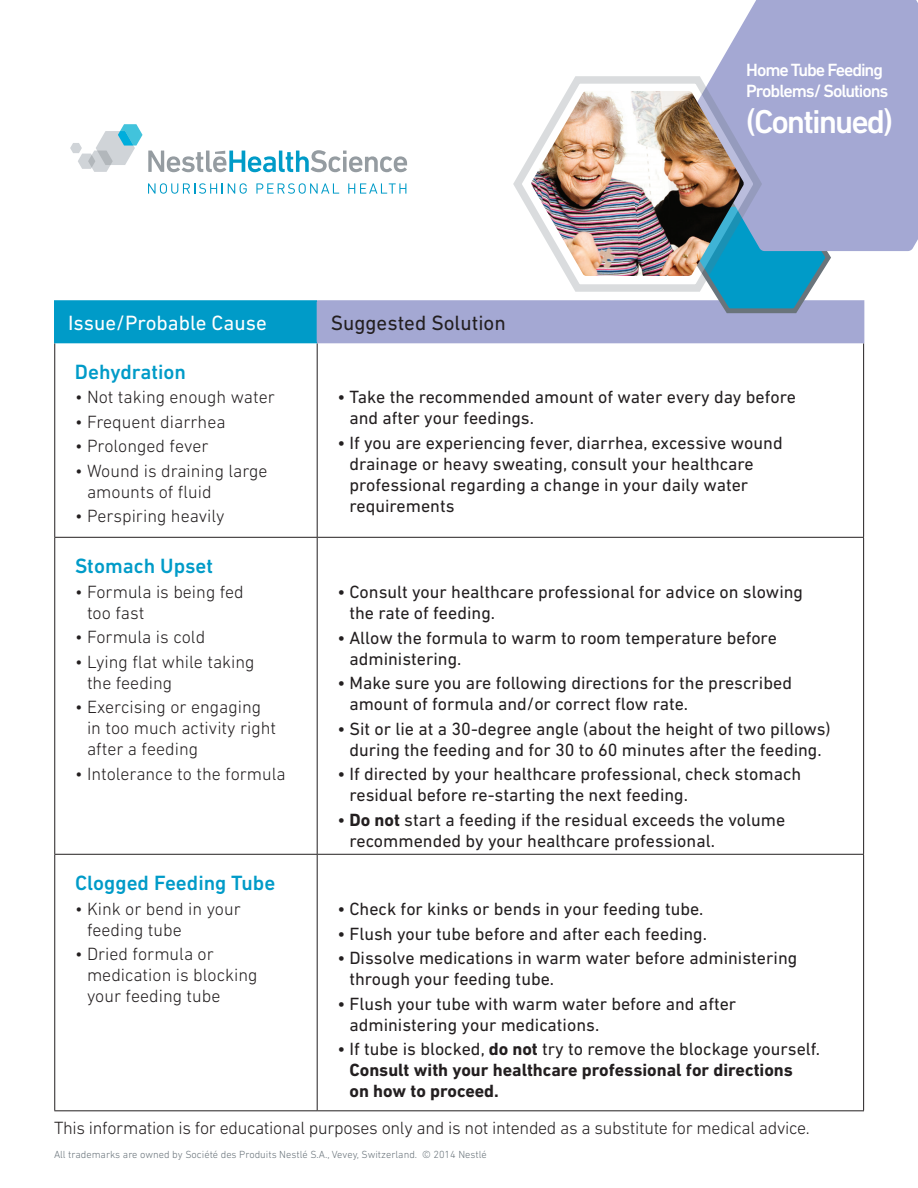
<style>
.page{position:relative;width:918px;height:1188px;background:#fff}
.page>*{position:absolute;margin:0;border:0;box-sizing:border-box;transform-origin:0 0}
.t1{font:500 33.6px "DIN Next LT Pro";letter-spacing:-.06em;color:#fff}
.t2{font:500 21px "DIN Next LT Pro";color:#009bc8}
.t3{font:21px "DIN Next LT Pro";color:#fff}
.t4{font:21px "DIN Next LT Pro";color:#231f20}
.t5{font:18px/21px "DIN Next LT Pro";color:#231f20}
.t6{font:300 18px/21px "DIN Next LT Pro";color:#231f20}
.t7{font:700 18px/21px "DIN Next LT Pro";color:#231f20}
.t8{font:300 18px "DIN Next LT Pro";letter-spacing:-.02em;color:#231f20}
.t9{font:500 18px/21px "DIN Next LT Pro";letter-spacing:-.06em;color:#fff}
.t10{font:300 10.5px "DIN Next LT Pro";color:#6a747b}
.s1{font-weight:700}
.s2{font-weight:400}
</style>
<div class="page">
<div style="left:55px;top:301px;width:262px;height:42px;background:#009bc8"></div>
<div style="left:317px;top:301px;width:547px;height:42px;background:#a4a8d3"></div>
<hr style="left:54px;top:343px;width:1px;height:194px;background:#231f20">
<hr style="left:317px;top:343px;width:1px;height:194px;background:#231f20">
<hr style="left:863px;top:343px;width:1px;height:194px;background:#231f20">
<hr style="left:54px;top:537px;width:263px;height:1px;background:#231f20">
<hr style="left:54px;top:538px;width:1px;height:316px;background:#231f20">
<hr style="left:317px;top:537px;width:547px;height:1px;background:#231f20">
<hr style="left:317px;top:538px;width:1px;height:316px;background:#231f20">
<hr style="left:863px;top:538px;width:1px;height:316px;background:#231f20">
<hr style="left:54px;top:854px;width:263px;height:1px;background:#231f20">
<hr style="left:54px;top:855px;width:1px;height:255px;background:#231f20">
<hr style="left:317px;top:854px;width:547px;height:1px;background:#231f20">
<hr style="left:317px;top:855px;width:1px;height:255px;background:#231f20">
<hr style="left:863px;top:855px;width:1px;height:255px;background:#231f20">
<hr style="left:54px;top:1110px;width:263px;height:1px;background:#231f20">
<hr style="left:317px;top:1110px;width:547px;height:1px;background:#231f20">
<hr style="left:54px;top:300px;width:263px;height:2px;background:#009bc8">
<hr style="left:54px;top:302px;width:2px;height:40px;background:#009bc8">
<hr style="left:54px;top:342px;width:263px;height:1px;background:#009bc8">
<hr style="left:317px;top:300px;width:547px;height:2px;background:#a4a8d3">
<svg style="left:689px;top:251px;width:145px;height:63px"></svg>
<div style="left:713px;top:0;width:205px;height:251px;background:#a4a8d3"></div>
<svg style="left:513px;top:75px;width:251px;height:218px"></svg>
<img style="left:531px;top:91px;width:213px;height:185px">
<svg style="left:148px;top:150px;width:259px;height:22px"></svg>
<svg style="left:70px;top:124px;width:72px;height:48px"></svg>
<svg style="left:148px;top:183px;width:99px;height:11px"></svg>
<svg style="left:256px;top:183px;width:83px;height:11px"></svg>
<svg style="left:348px;top:183px;width:58px;height:11px"></svg>
<p class="t9" style="left:746px;top:59px;width:144px">Home Tube Feeding<br>Problems/ Solutions</p>
<h1 class="t1" style="left:746px;top:102px;width:148px">(Continued)</h1>
<p class="t3" style="left:68px;top:310px;width:200px">Issue/Probable Cause</p>
<p class="t4" style="left:331px;top:310px;width:177px">Suggested Solution</p>
<p class="t2" style="left:75px;top:359px;width:113px">Dehydration</p>
<p class="t6" style="left:75px;top:386px;width:201px">• Not taking enough water</p>
<p class="t6" style="left:75px;top:411px;width:152px">• Frequent diarrhea</p>
<p class="t6" style="left:75px;top:435px;width:135px">• Prolonged fever</p>
<p class="t6" style="left:87px;top:460px;width:182px;text-indent:-12px">• Wound is draining large amounts of fluid</p>
<p class="t6" style="left:75px;top:505px;width:151px">• Perspiring heavily</p>
<p class="t5" style="left:349px;top:387px;width:448px;text-indent:-12px">• Take the recommended amount of water every day before and after your feedings.</p>
<p class="t5" style="left:349px;top:432px;width:435px;text-indent:-12px">• If you are experiencing fever, diarrhea, excessive wound drainage or heavy sweating, consult your healthcare professional regarding a change in your daily water requirements</p>
<p class="t2" style="left:75px;top:554px;width:140px">Stomach Upset</p>
<p class="t6" style="left:87px;top:581px;width:158px;text-indent:-12px">• Formula is being fed too fast</p>
<p class="t6" style="left:75px;top:627px;width:132px">• Formula is cold</p>
<p class="t6" style="left:87px;top:651px;width:169px;text-indent:-12px">• Lying flat while taking the feeding</p>
<p class="t6" style="left:87px;top:697px;width:191px;text-indent:-12px">• Exercising or engaging in too much activity right after a feeding</p>
<p class="t6" style="left:75px;top:763px;width:212px">• Intolerance to the formula</p>
<p class="t2" style="left:75px;top:871px;width:202px">Clogged Feeding Tube</p>
<p class="t6" style="left:87px;top:898px;width:155px;text-indent:-12px">• Kink or bend in your feeding tube</p>
<p class="t6" style="left:87px;top:944px;width:172px;text-indent:-12px">• Dried formula or medication is blocking your feeding tube</p>
<p class="t5" style="left:349px;top:581px;width:455px;text-indent:-12px">• Consult your healthcare professional for advice on slowing the rate of feeding.</p>
<p class="t5" style="left:349px;top:627px;width:429px;text-indent:-12px">• Allow the formula to warm to room temperature before administering.</p>
<p class="t5" style="left:349px;top:672px;width:444px;text-indent:-12px">• Make sure you are following directions for the prescribed amount of formula and/or correct flow rate.</p>
<p class="t5" style="left:337px;top:718px;width:495px;text-align:center">• Sit or lie at a 30-degree angle (about the height of two pillows) during the feeding and for 30 to 60 minutes after the feeding.</p>
<p class="t5" style="left:349px;top:763px;width:453px;text-indent:-12px">• If directed by your healthcare professional, check stomach residual before re-starting the next feeding.</p>
<p class="t5" style="left:349px;top:809px;width:437px;text-indent:-12px">• <span class="s1">Do not</span> start a feeding if the residual exceeds the volume recommended by your healthcare professional.</p>
<p class="t5" style="left:337px;top:898px;width:368px">• Check for kinks or bends in your feeding tube.</p>
<p class="t5" style="left:337px;top:923px;width:371px">• Flush your tube before and after each feeding.</p>
<p class="t5" style="left:349px;top:947px;width:449px;text-indent:-12px">• Dissolve medications in warm water before administering through your feeding tube.</p>
<p class="t5" style="left:349px;top:993px;width:388px;text-indent:-12px">• Flush your tube with warm water before and after administering your medications.</p>
<p class="t7" style="left:349px;top:1038px;width:472px;text-indent:-12px"><span class="s2">• If tube is blocked,</span> do not <span class="s2">try to remove the blockage yourself.<br></span>Consult with your healthcare professional for directions<br>on how to proceed.</p>
<p class="t8" style="left:54px;top:1118px;width:757px">This information is for educational purposes only and is not intended as a substitute for medical advice.</p>
<p class="t10" style="left:54px;top:1149px;width:434px">All trademarks are owned by Société des Produits Nestlé S.A., Vevey, Switzerland. © 2014 Nestlé</p>
</div>
